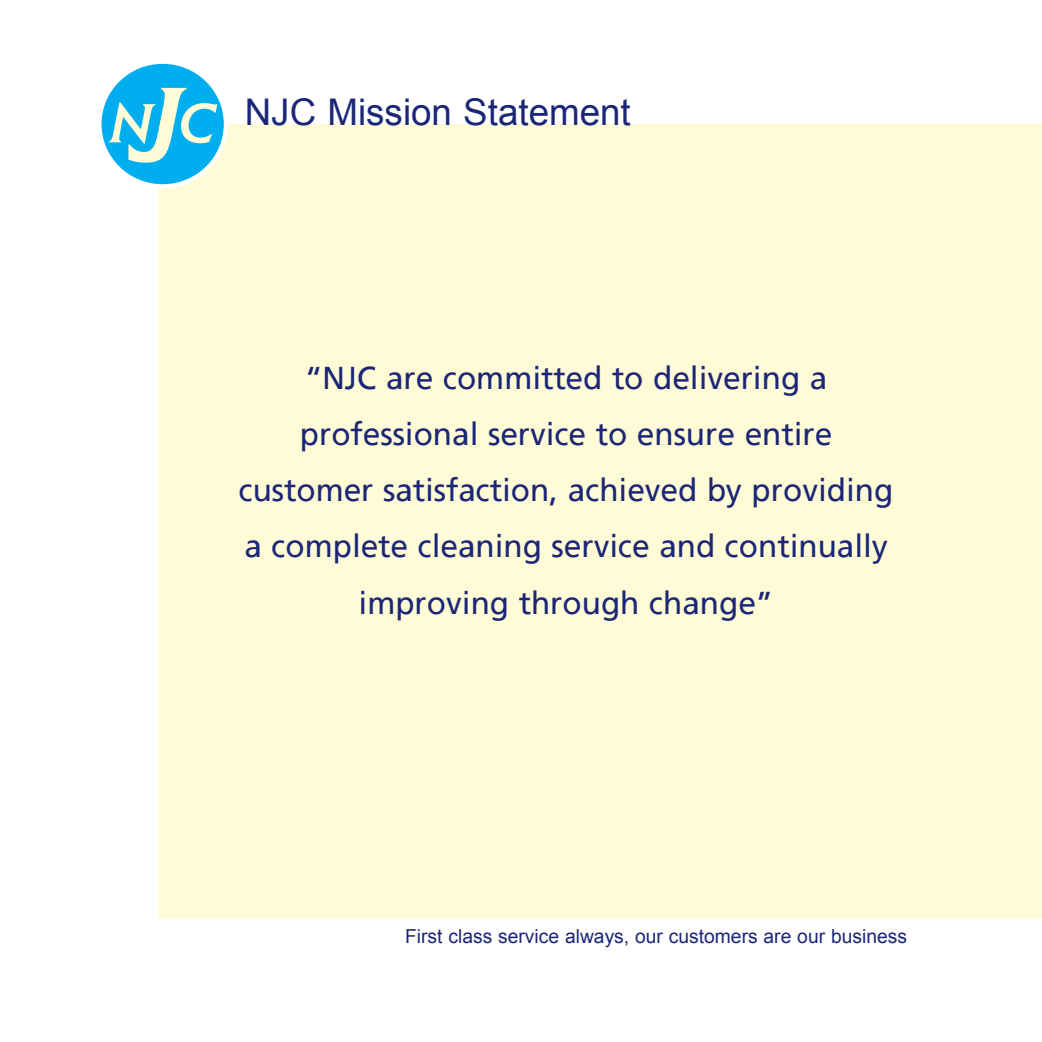
<style>
.page{position:relative;width:1042px;height:1042px;background:#fff}
.page>*{position:absolute;margin:0;border:0;box-sizing:border-box;transform-origin:0 0}
.t1{font:36.75px "Arial";color:#1b2677}
.t2{font:31.5px/56px "Frutiger Linotype";color:#1b2677;text-align:center}
.t3{font:19.25px "Arial";color:#1b2677}
</style>
<div class="page">
<div style="left:158px;top:124px;width:884px;height:795px;background:#fffbd6"></div>
<svg style="left:99px;top:62px;width:127px;height:124px;background:#1fb7f0"></svg>
<div style="left:97px;top:60px;width:131px;height:128px;border:4px solid #fff;border-radius:50%"></div>
<svg style="left:109px;top:88px;width:108px;height:75px;background:#54c7e7"></svg>
<p class="t1" style="left:245px;top:88px;width:387px">NJC Mission Statement</p>
<p class="t2" style="left:239px;top:350px;width:656px">“NJC are committed to delivering a professional service to ensure entire customer satisfaction, achieved by providing a complete cleaning service and continually improving through change”</p>
<p class="t3" style="left:405px;top:923px;width:503px">First class service always, our customers are our business</p>
</div>
